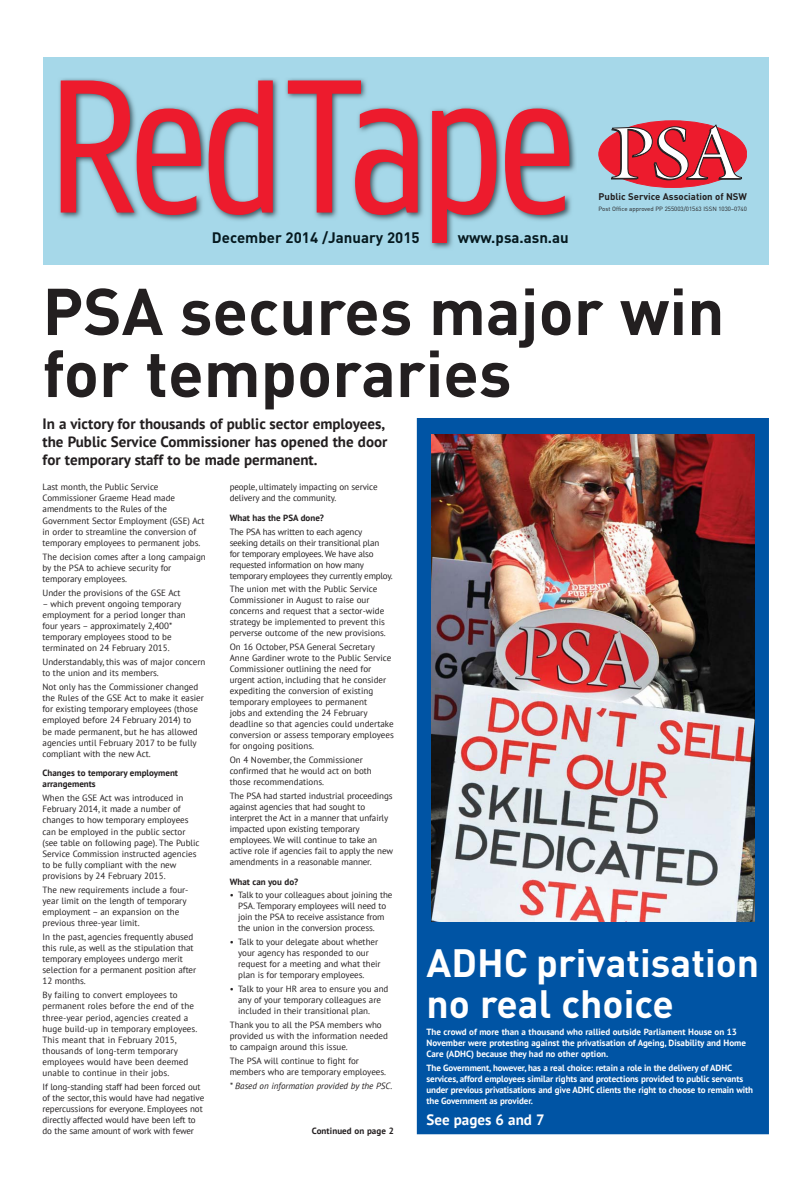
<style>
.page{position:relative;width:811px;height:1191px;background:#fff}
.page>*{position:absolute;margin:0;border:0;box-sizing:border-box;transform-origin:0 0}
.t1{font:203.1px "Panno Text CA";letter-spacing:-.06em;color:#ed1b2d}
.t2{font:700 65px/62px "DINOT";color:#231f20}
.t3{font:700 39px/41px "DINOT";color:#fff}
.t4{font:700 15px/18px "PT Sans";color:#231f20}
.t5{font:700 15px "DINOT";color:#05191f}
.t6{font:700 15px "PT Sans";color:#fff}
.t7{font:700 9.6px "DINOT";color:#231f20}
.t8{font:9px/11.1px "PT Sans";color:#231f20}
.t9{font:700 9px/11px "PT Sans";letter-spacing:-.01em;color:#fff}
.t10{font:9px/11px "PT Sans";letter-spacing:-.02em;color:#231f20}
.t11{font:700 9px/11.1px "PT Sans";color:#231f20}
.t12{font:italic 9px "PT Sans";color:#231f20}
.t13{font:6.1px "DINOT";color:#231f20}
</style>
<div class="page">
<div style="left:417px;top:418px;width:352px;height:716px;background:#0054a4"></div>
<div style="left:43px;top:57px;width:725px;height:207px;background:#a6d8e9"></div>
<div style="left:599px;top:121px;width:147px;height:66px;background:#ed1b2d;border-radius:50%"></div>
<svg style="left:611px;top:124px;width:131px;height:56px"></svg>
<img style="left:59px;top:78px;width:517px;height:171px">
<img style="left:458px;top:235px;width:110px;height:11px">
<img style="left:213px;top:231px;width:206px;height:15px">
<img style="left:431px;top:435px;width:323px;height:486px">
<h1 class="t1" style="left:45px;top:24px;width:535px">Red Tape</h1>
<h3 class="t5" style="left:212px;top:232px;width:209px">December 2014 /January 2015</h3>
<h3 class="t5" style="left:458px;top:232px;width:113px">www.psa.asn.au</h3>
<p class="t7" style="left:598px;top:193px;width:150px">Public Service Association of NSW</p>
<p class="t13" style="left:598px;top:205px;width:150px">Post Office approved PP 255003/01563 ISSN 1030–0740</p>
<h2 class="t2" style="left:43px;top:288px;width:683px">PSA secures major win for temporaries</h2>
<h3 class="t4" style="left:43px;top:415px;width:346px">In a victory for thousands of public sector employees, the Public Service Commissioner has opened the door for temporary staff to be made permanent.</h3>
<p class="t8" style="left:43px;top:482px;width:164px">Last month, the Public Service Commissioner Graeme Head made amendments to the Rules of the Government Sector Employment (GSE) Act in order to streamline the conversion of temporary employees to permanent jobs.</p>
<p class="t8" style="left:43px;top:551px;width:165px">The decision comes after a long campaign by the PSA to achieve security for temporary employees.</p>
<p class="t8" style="left:43px;top:587px;width:140px">Under the provisions of the GSE Act</p>
<p class="t8" style="left:43px;top:598px;width:145px">– which prevent ongoing temporary employment for a period longer than four years – approximately 2,400* temporary employees stood to be terminated on 24 February 2015.</p>
<p class="t8" style="left:43px;top:657px;width:164px">Understandably, this was of major concern to the union and its members.</p>
<p class="t8" style="left:43px;top:682px;width:163px">Not only has the Commissioner changed the Rules of the GSE Act to make it easier for existing temporary employees (those employed before 24 February 2014) to<br>be made permanent, but he has allowed agencies until February 2017 to be fully compliant with the new Act.</p>
<p class="t11" style="left:43px;top:768px;width:137px">Changes to temporary employment arrangements</p>
<p class="t8" style="left:43px;top:793px;width:159px">When the GSE Act was introduced in February 2014, it made a number of changes to how temporary employees can be employed in the public sector (see table on following page). The Public Service Commission instructed agencies to be fully compliant with the new provisions by 24 February 2015.</p>
<p class="t8" style="left:43px;top:884px;width:147px">The new requirements include a four&shy;year limit on the length of temporary employment – an expansion on the previous three-year limit.</p>
<p class="t8" style="left:43px;top:931px;width:155px">In the past, agencies frequently abused this rule, as well as the stipulation that temporary employees undergo merit selection for a permanent position after 12 months.</p>
<p class="t8" style="left:43px;top:990px;width:156px">By failing to convert employees to permanent roles before the end of the three-year period, agencies created a huge build-up in temporary employees.<br>This meant that in February 2015, thousands of long-term temporary employees would have been deemed unable to continue in their jobs.</p>
<p class="t8" style="left:43px;top:1081px;width:163px">If long-standing staff had been forced out of the sector, this would have had negative repercussions for everyone. Employees not directly affected would have been left to do the same amount of work with fewer</p>
<p class="t8" style="left:230px;top:482px;width:149px">people, ultimately impacting on service delivery and the community.</p>
<p class="t11" style="left:230px;top:512px;width:96px">What has the PSA done?</p>
<p class="t10" style="left:230px;top:526px;width:165px">The PSA has written to each agency seeking details on their transitional plan<br>for temporary employees. We have also requested information on how many temporary employees they currently employ.</p>
<p class="t8" style="left:230px;top:584px;width:158px">The union met with the Public Service Commissioner in August to raise our concerns and request that a sector-wide strategy be implemented to prevent this perverse outcome of the new provisions.</p>
<p class="t8" style="left:230px;top:642px;width:166px">On 16 October, PSA General Secretary Anne Gardiner wrote to the Public Service Commissioner outlining the need for urgent action, including that he consider expediting the conversion of existing temporary employees to permanent<br>jobs and extending the 24 February deadline so that agencies could undertake conversion or assess temporary employees for ongoing positions.</p>
<p class="t8" style="left:230px;top:755px;width:144px">On 4 November, the Commissioner confirmed that he would act on both those recommendations.</p>
<p class="t8" style="left:230px;top:790px;width:165px">The PSA had started industrial proceedings against agencies that had sought to interpret the Act in a manner that unfairly impacted upon existing temporary employees. We will continue to take an active role if agencies fail to apply the new amendments in a reasonable manner.</p>
<p class="t11" style="left:230px;top:876px;width:70px">What can you do?</p>
<p class="t8" style="left:238px;top:890px;width:156px;text-indent:-9px">• Talk to your colleagues about joining the PSA. Temporary employees will need to join the PSA to receive assistance from the union in the conversion process.</p>
<p class="t8" style="left:238px;top:937px;width:144px;text-indent:-9px">• Talk to your delegate about whether your agency has responded to our request for a meeting and what their plan is for temporary employees.</p>
<p class="t8" style="left:238px;top:983px;width:152px;text-indent:-9px">• Talk to your HR area to ensure you and any of your temporary colleagues are included in their transitional plan.</p>
<p class="t8" style="left:230px;top:1019px;width:160px">Thank you to all the PSA members who provided us with the information needed to campaign around this issue.</p>
<p class="t8" style="left:230px;top:1055px;width:158px">The PSA will continue to fight for members who are temporary employees.</p>
<p class="t12" style="left:230px;top:1080px;width:164px">* Based on information provided by the PSC.</p>
<p class="t11" style="left:312px;top:1125px;width:83px">Continued on page 2</p>
<h3 class="t3" style="left:426px;top:947px;width:334px">ADHC privatisation no real choice</h3>
<p class="t9" style="left:426px;top:1026px;width:321px">The crowd of more than a thousand who rallied outside Parliament House on 13<br>November were protesting against the privatisation of Ageing, Disability and Home<br>Care (ADHC) because they had no other option.</p>
<p class="t9" style="left:426px;top:1062px;width:328px">The Government, however, has a real choice: retain a role in the delivery of ADHC services, afford employees similar rights and protections provided to public servants under previous privatisations and give ADHC clients the right to choose to remain with the Government as provider.</p>
<h3 class="t6" style="left:426px;top:1111px;width:120px">See pages 6 and 7</h3>
</div>
